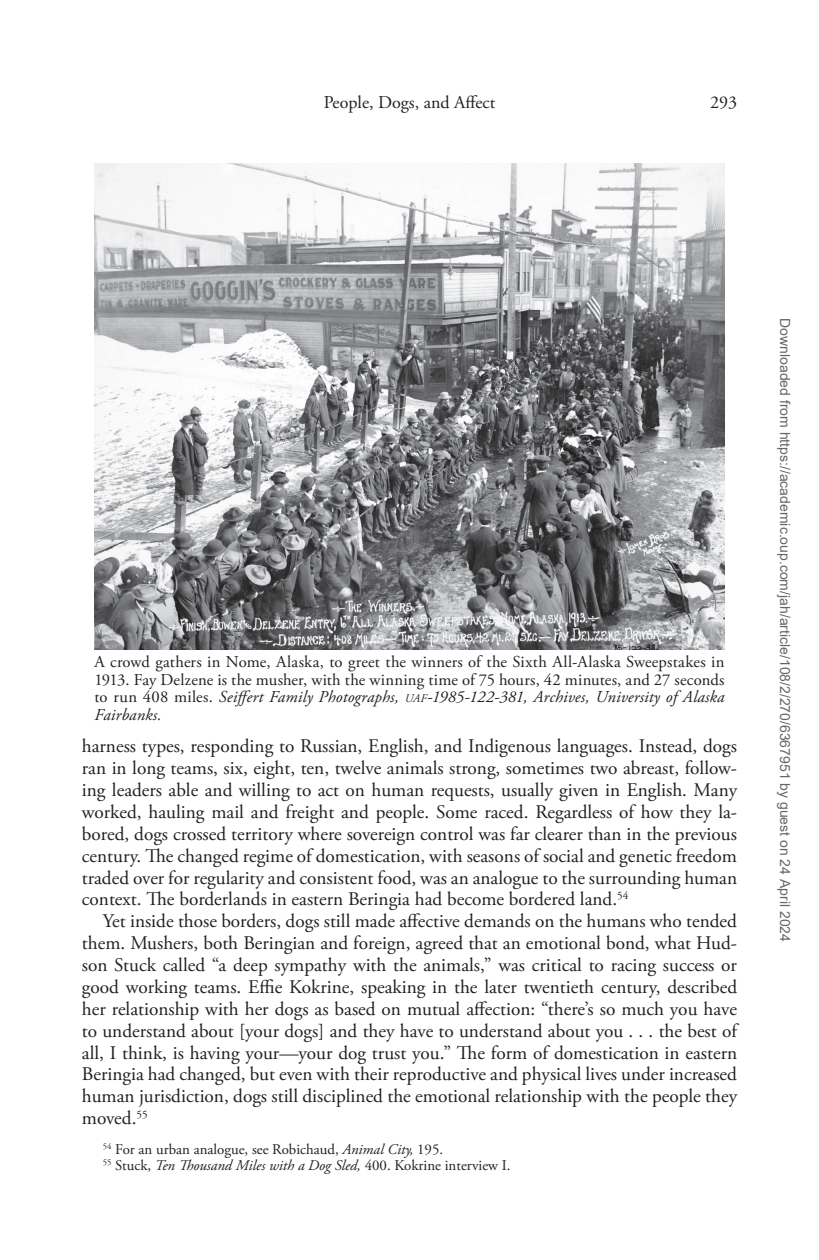
<style>
.page{position:relative;width:819px;height:1260px;background:#fff}
.page>*{position:absolute;margin:0;border:0;box-sizing:border-box;transform-origin:0 0}
.t1{font:19.25px/21.9px "Adobe Garamond Pro";color:#231f20;text-align:justify}
.t2{font:18.03px "Adobe Garamond Pro";color:#231f20}
.t3{font:16.62px/17.5px "Adobe Garamond Pro";letter-spacing:.01em;color:#231f20;text-align:justify}
.t4{font:14.88px/15.8px "Adobe Garamond Pro";color:#231f20}
.t5{font:14px "Arial";color:#666}
.s1{font-style:italic}
.s2{font-style:italic;font-size:11.72px}
</style>
<div class="page">
<img style="left:94px;top:164px;width:630px;height:486px">
<p class="t2" style="left:324px;top:91px;width:173px">People, Dogs, and Affect</p>
<p class="t2" style="left:710px;top:91px;width:29px">293</p>
<p class="t3" style="left:94px;top:654px;width:632px">A crowd gathers in Nome, Alaska, to greet the winners of the Sixth All-Alaska Sweepstakes in 1913. Fay Delzene is the musher, with the winning time of 75 hours, 42 minutes, and 27 seconds to run 408 miles. <span class="s1">Seiffert Family Photographs,</span> <span class="s2">uaf</span><span class="s1">-1985-122-381, Archives, University of Alaska Fairbanks.</span></p>
<p class="t1" style="left:82px;top:736px;width:657px">harness types, responding to Russian, English, and Indigenous languages. Instead, dogs ran in long teams, six, eight, ten, twelve animals strong, sometimes two abreast, follow&shy;ing leaders able and willing to act on human requests, usually given in English. Many worked, hauling mail and freight and people. Some raced. Regardless of how they la&shy;bored, dogs crossed territory where sovereign control was far clearer than in the previous century. The changed regime of domestication, with seasons of social and genetic freedom traded over for regularity and consistent food, was an analogue to the surrounding human context. The borderlands in eastern Beringia had become bordered land.<sup>54</sup></p>
<p class="t1" style="left:82px;top:911px;width:657px;text-indent:21px">Yet inside those borders, dogs still made affective demands on the humans who tended them. Mushers, both Beringian and foreign, agreed that an emotional bond, what Hud&shy;son Stuck called “a deep sympathy with the animals,” was critical to racing success or good working teams. Effie Kokrine, speaking in the later twentieth century, described her relationship with her dogs as based on mutual affection: “there’s so much you have to understand about [your dogs] and they have to understand about you . . . the best of all, I think, is having your—your dog trust you.” The form of domestication in eastern Beringia had changed, but even with their reproductive and physical lives under increased human jurisdiction, dogs still disciplined the emotional relationship with the people they moved.<sup>55</sup></p>
<p class="t4" style="left:103px;top:1142px;width:409px"><sup>54</sup> For an urban analogue, see Robichaud, <span class="s1">Animal City,</span> 195.<br><sup>55</sup> Stuck, <span class="s1">Ten Thousand Miles with a Dog Sled,</span> 400. Kokrine interview I.</p>
<p class="t5" style="left:790px;top:318px;width:625px;rotate:90deg">Downloaded from https://academic.oup.com/jah/article/108/2/270/6367951 by guest on 24 April 2024</p>
</div>
